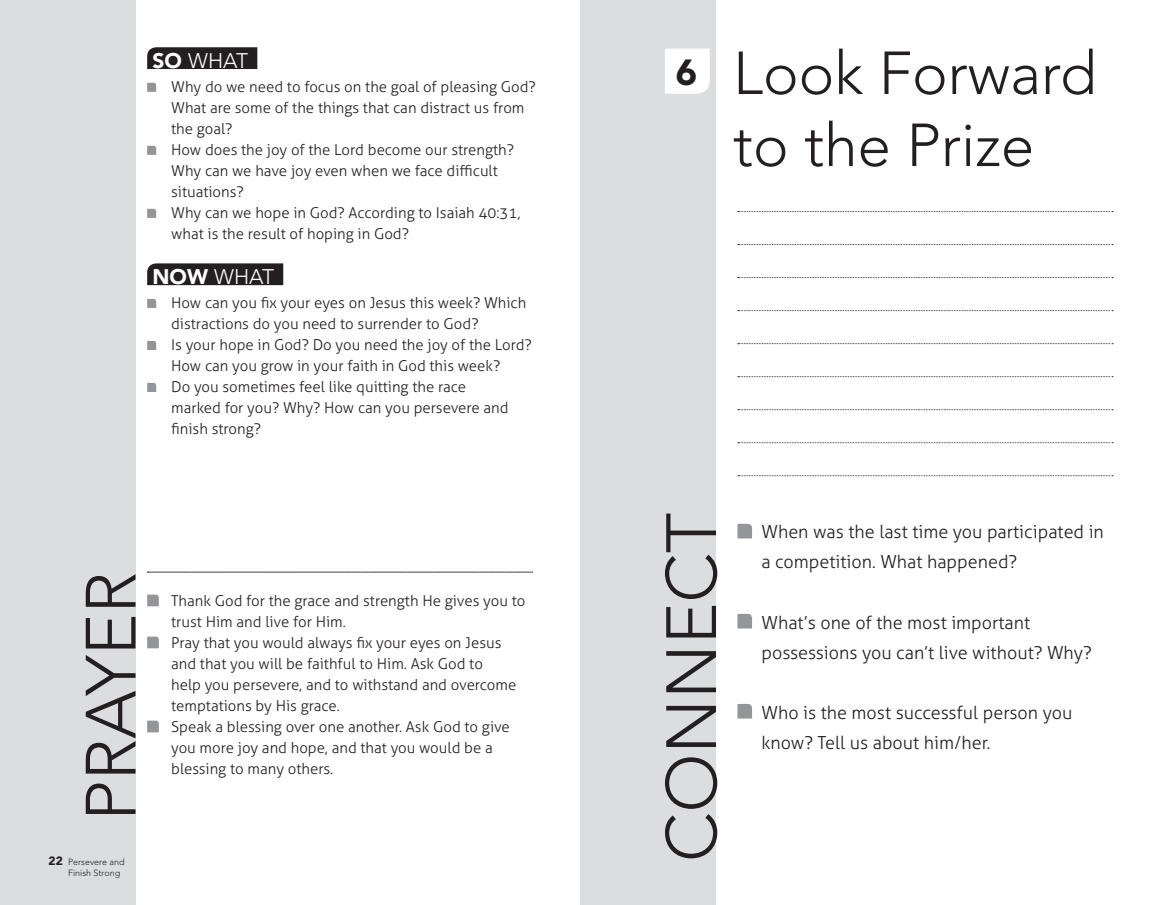
<style>
.page{position:relative;width:1161px;height:905px;background:#fff}
.page>*{position:absolute;margin:0;border:0;box-sizing:border-box;transform-origin:0 0}
.t1{font:300 70.35px "Avenir LT Std";color:#231f20}
.t2{font:300 60px/72px "Avenir LT Std";color:#231f20;text-align:center}
.t3{font:300 21px "Avenir LT Std";color:#fff}
.t4{font:300 18px/30px "Aller";color:#231f20}
.t5{font:300 15px/21px "Aller";color:#231f20}
.t6{font:300 9px/10.8px "Avenir LT Std";color:#231f20}
.s1{font-weight:900}
.s2{font-weight:900;font-size:12px}
</style>
<div class="page">
<div style="left:0;top:0;width:135px;height:904px;background:#dcdddf"></div>
<div style="left:147px;top:47px;width:110px;height:22px;background:#231f20"></div>
<svg style="left:147px;top:83px;width:9px;height:9px"></svg>
<svg style="left:147px;top:146px;width:9px;height:9px"></svg>
<svg style="left:147px;top:209px;width:9px;height:9px"></svg>
<svg style="left:147px;top:594px;width:12px;height:12px"></svg>
<svg style="left:147px;top:636px;width:12px;height:12px"></svg>
<svg style="left:147px;top:720px;width:12px;height:12px"></svg>
<div style="left:147px;top:263px;width:136px;height:22px;background:#231f20"></div>
<svg style="left:147px;top:299px;width:9px;height:9px"></svg>
<svg style="left:147px;top:341px;width:9px;height:9px"></svg>
<svg style="left:147px;top:383px;width:9px;height:9px"></svg>
<svg style="left:147px;top:572px;width:386px;height:1px"></svg>
<div style="left:580px;top:0;width:136px;height:904px;background:#dcdddf"></div>
<div style="left:665px;top:49px;width:45px;height:45px;background:#fff"></div>
<svg style="left:738px;top:211px;width:375px;height:1px"></svg>
<svg style="left:738px;top:244px;width:375px;height:1px"></svg>
<svg style="left:738px;top:277px;width:375px;height:1px"></svg>
<svg style="left:738px;top:310px;width:375px;height:1px"></svg>
<svg style="left:738px;top:343px;width:375px;height:1px"></svg>
<svg style="left:738px;top:376px;width:375px;height:1px"></svg>
<svg style="left:738px;top:409px;width:375px;height:1px"></svg>
<svg style="left:738px;top:442px;width:375px;height:1px"></svg>
<svg style="left:738px;top:475px;width:375px;height:1px"></svg>
<svg style="left:737px;top:524px;width:15px;height:14px"></svg>
<svg style="left:737px;top:614px;width:15px;height:14px"></svg>
<svg style="left:737px;top:704px;width:15px;height:14px"></svg>
<h3 class="t3" style="left:153px;top:49px;width:70px"><span class="s1">SO</span> WHAT</h3>
<p class="t5" style="left:171px;top:76px;width:366px">Why do we need to focus on the goal of pleasing God?<br>What are some of the things that can distract us from the goal?<br>How does the joy of the Lord become our strength?<br>Why can we have joy even when we face difficult situations?<br>Why can we hope in God? According to Isaiah 40:31, what is the result of hoping in God?</p>
<h3 class="t3" style="left:153px;top:265px;width:96px"><span class="s1">NOW</span> WHAT</h3>
<p class="t5" style="left:171px;top:292px;width:362px">How can you fix your eyes on Jesus this week? Which distractions do you need to surrender to God?<br>Is your hope in God? Do you need the joy of the Lord?<br>How can you grow in your faith in God this week?<br>Do you sometimes feel like quitting the race<br>marked for you? Why? How can you persevere and finish strong?</p>
<h1 class="t1" style="left:70px;top:820px;width:250px;rotate:-90deg">prayer</h1>
<p class="t6" style="left:49px;top:857px;width:78px"><span class="s2">22</span> Persevere and<br>F</p>
<p class="t6" style="left:73px;top:867px;width:49px">inish Strong</p>
<p class="t5" style="left:171px;top:590px;width:356px">Thank God for the grace and strength He gives you to trust Him and live for Him.<br>Pray that you would always fix your eyes on Jesus and that you will be faithful to Him. Ask God to<br>help you persevere, and to withstand and overcome temptations by His grace.<br>Speak a blessing over one another. Ask God to give you more joy and hope, and that you would be a blessing to many others.</p>
<h2 class="t2" style="left:676px;top:37px;width:422px"><sup>6</sup> Look Forward to the Prize</h2>
<h1 class="t1" style="left:650px;top:862px;width:351px;rotate:-90deg">connect</h1>
<p class="t4" style="left:761px;top:517px;width:344px">When was the last time you participated in a competition. What happened?</p>
<p class="t4" style="left:761px;top:607px;width:332px">What’s one of the most important possessions you can’t live without? Why?</p>
<p class="t4" style="left:761px;top:697px;width:312px">Who is the most successful person you know? Tell us about him/her.</p>
</div>
